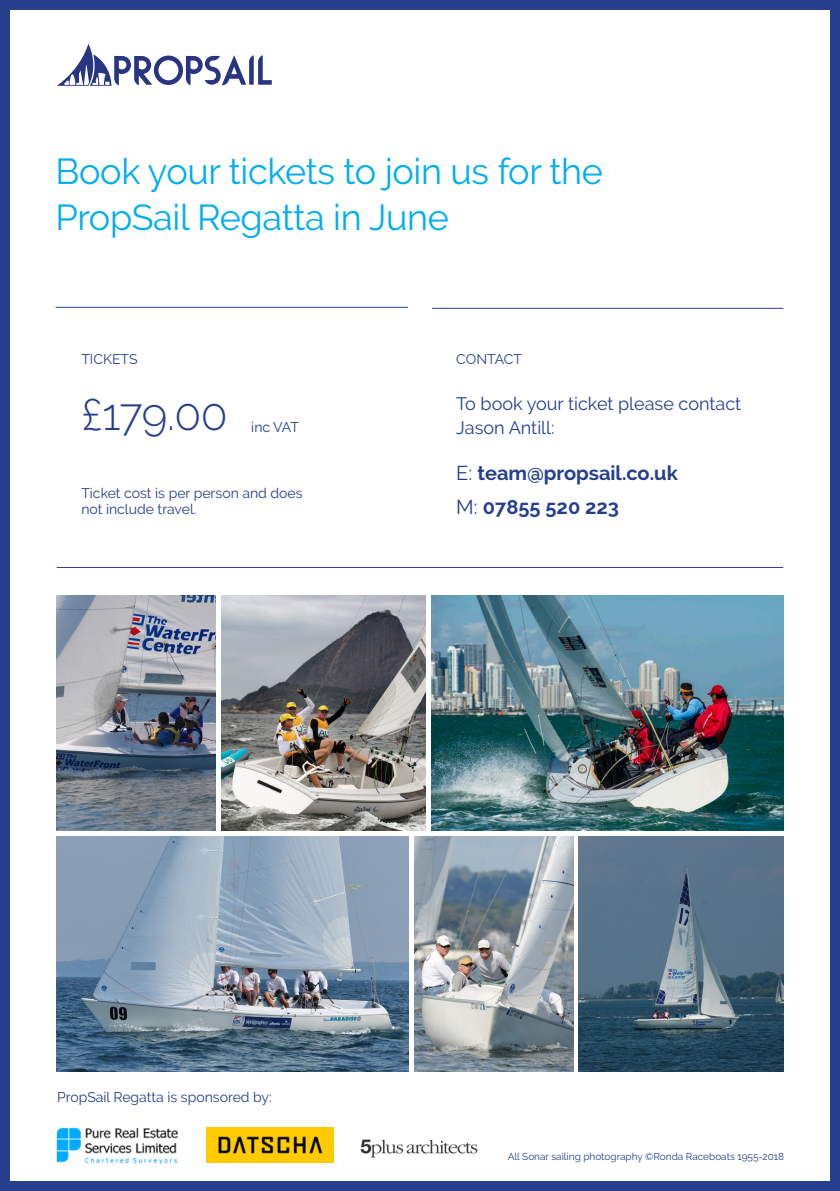
<style>
.page{position:relative;width:840px;height:1191px;background:#fff}
.page>*{position:absolute;margin:0;border:0;box-sizing:border-box;transform-origin:0 0}
.t1{font:300 44px "Raleway";color:#253f8e}
.t2{font:36px/46px "Raleway";letter-spacing:-.01em;color:#00aeef}
.t3{font:700 20px "Raleway";color:#253f8e}
.t4{font:18px/24px "Raleway";color:#253f8e}
.t5{font:14px/16.8px "Raleway";color:#253f8e}
.t6{font:10px "Raleway";color:#253f8e}
.s1{font-weight:400}
</style>
<div class="page">
<div style="left:0;top:0;width:839px;height:1191px;border:10px solid #253f8e"></div>
<hr style="left:57px;top:567px;width:725px;height:1px;background:#253f8e">
<hr style="left:432px;top:308px;width:350px;height:1px;background:#253f8e">
<hr style="left:56px;top:307px;width:352px;height:1px;background:#253f8e">
<img style="left:57px;top:836px;width:351px;height:235px">
<img style="left:431px;top:595px;width:352px;height:236px">
<img style="left:414px;top:836px;width:159px;height:235px">
<img style="left:57px;top:595px;width:158px;height:236px">
<img style="left:578px;top:836px;width:204px;height:235px">
<img style="left:221px;top:595px;width:204px;height:236px">
<svg style="left:57px;top:44px;width:214px;height:42px"></svg>
<img style="left:56px;top:1127px;width:122px;height:37px">
<img style="left:206px;top:1127px;width:127px;height:35px">
<img style="left:360px;top:1139px;width:118px;height:19px">
<p class="t2" style="left:56px;top:148px;width:548px">Book your tickets to join us for the<br>PropSail Regatta in June</p>
<p class="t5" style="left:81px;top:351px;width:58px">TICKETS</p>
<p class="t5" style="left:456px;top:351px;width:67px">CONTACT</p>
<p class="t1" style="left:81px;top:389px;width:148px">£179.00</p>
<p class="t4" style="left:456px;top:391px;width:286px">To book your ticket please contact<br>Jason Antill:</p>
<p class="t3" style="left:456px;top:461px;width:223px"><span class="s1">E:</span> team@propsail.co.uk</p>
<p class="t3" style="left:456px;top:495px;width:164px"><span class="s1">M:</span> 07855 520 223</p>
<p class="t5" style="left:251px;top:419px;width:49px">inc VAT</p>
<p class="t5" style="left:81px;top:484px;width:223px">Ticket cost is per person and does not include travel.</p>
<p class="t5" style="left:57px;top:1088px;width:216px">PropSail Regatta is sponsored by:</p>
<p class="t6" style="left:507px;top:1150px;width:277px">All Sonar sailing photography ©Ronda Raceboats 1955-2018</p>
</div>
